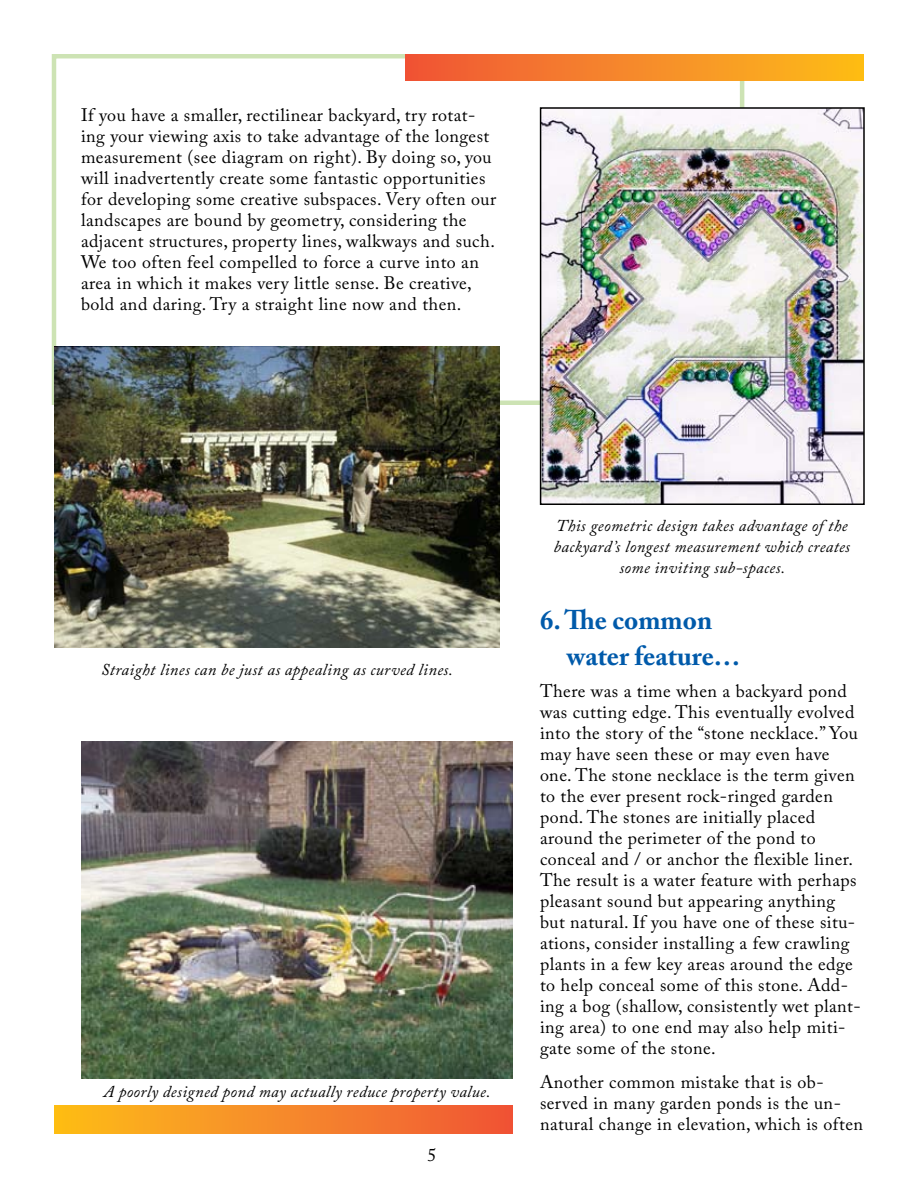
<style>
.page{position:relative;width:918px;height:1188px;background:#fff}
.page>*{position:absolute;margin:0;border:0;box-sizing:border-box;transform-origin:0 0}
.t1{font:700 27px/36px "Adobe Caslon Pro";color:#005aaa}
.t2{font:18px/21px "Adobe Caslon Pro";letter-spacing:.025em;color:#000}
.t3{font:italic 16.5px/21px "Adobe Caslon Pro";letter-spacing:.025em;color:#000;text-align:center}
</style>
<div class="page">
<img style="left:54px;top:347px;width:446px;height:301px">
<img style="left:543px;top:110px;width:319px;height:392px">
<div style="left:540px;top:107px;width:325px;height:398px;border:2px solid #000"></div>
<div style="left:405px;top:54px;width:459px;height:27px;background:linear-gradient(to right,#f05538,#fdbe19)"></div>
<img style="left:81px;top:741px;width:432px;height:337px">
<div style="left:54px;top:1106px;width:459px;height:28px;background:linear-gradient(to right,#fdbe19,#f05438)"></div>
<p class="t2" style="left:81px;top:105px;width:417px">If you have a smaller, rectilinear backyard, try rotat&shy;ing your viewing axis to take advantage of the longest measurement (see diagram on right). By doing so, you will inadvertently create some fantastic opportunities for developing some creative subspaces. Very often our landscapes are bound by geometry, considering the adjacent structures, property lines, walkways and such.<br>We too often feel compelled to force a curve into an area in which it makes very little sense. Be creative, bold and daring. Try a straight line now and then.</p>
<p class="t3" style="left:101px;top:659px;width:353px">Straight lines can be just as appealing as curved lines.</p>
<p class="t3" style="left:104px;top:1081px;width:388px">A poorly designed pond may actually reduce property value.</p>
<p class="t3" style="left:554px;top:515px;width:298px">This geometric design takes advantage of the backyard’s longest measurement which creates some inviting sub-spaces.</p>
<h1 class="t1" style="left:567px;top:602px;width:175px;text-indent:-27px">6. The common water feature…</h1>
<p class="t2" style="left:540px;top:680px;width:322px">There was a time when a backyard pond was cutting edge. This eventually evolved into the story of the “stone necklace.” You may have seen these or may even have one. The stone necklace is the term given to the ever present rock-ringed garden pond. The stones are initially placed around the perimeter of the pond to conceal and / or anchor the flexible liner.<br>The result is a water feature with perhaps pleasant sound but appearing anything but natural. If you have one of these situ&shy;ations, consider installing a few crawling plants in a few key areas around the edge to help conceal some of this stone. Add&shy;ing a bog (shallow, consistently wet plant&shy;ing area) to one end may also help miti&shy;gate some of the stone.</p>
<p class="t2" style="left:540px;top:1071px;width:325px">Another common mistake that is ob&shy;served in many garden ponds is the un&shy;natural change in elevation, which is often</p>
</div>
